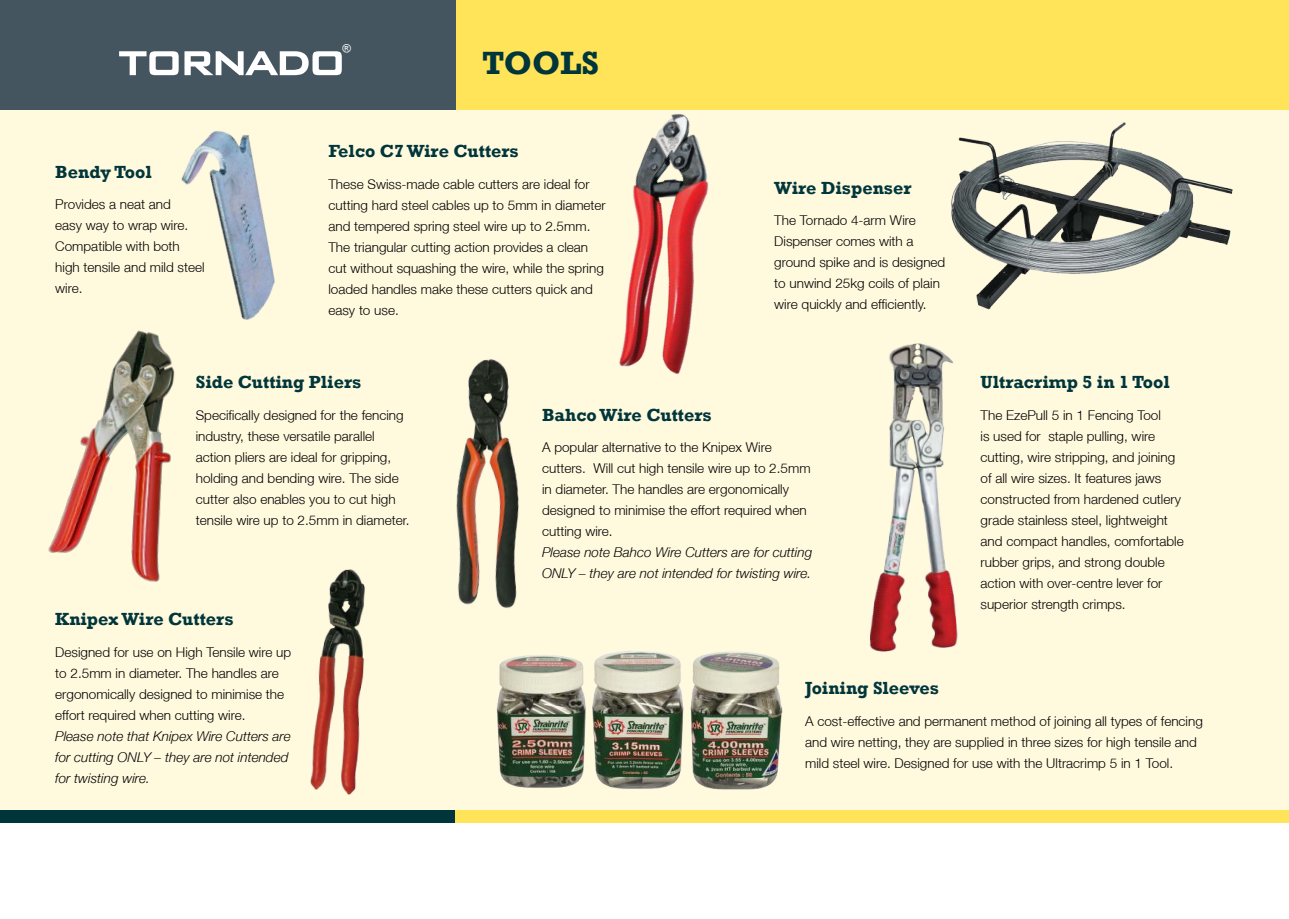
<style>
.page{position:relative;width:1289px;height:919px;background:#fff}
.page>*{position:absolute;margin:0;border:0;box-sizing:border-box;transform-origin:0 0}
.t1{font:700 33px "Rockwell";color:#00363b}
.t2{font:700 18px "Rockwell";color:#00363b}
.t3{font:300 13.5px/21px "Helvetica Neue LT";color:#000}
.t4{font:italic 300 13.5px/21px "Helvetica Neue LT";color:#000}
.t5{font:11.55px "Rockwell";color:#fff}
</style>
<div class="page">
<div style="left:0;top:109px;width:1288px;height:701px;background:#fff9de"></div>
<div style="left:455px;top:0;width:833px;height:109px;background:#ffe359"></div>
<div style="left:0;top:0;width:455px;height:109px;background:#455560"></div>
<svg style="left:119px;top:51px;width:223px;height:24px"></svg>
<div style="left:0;top:810px;width:455px;height:13px;background:#00363b"></div>
<div style="left:455px;top:810px;width:833px;height:13px;background:#ffe359"></div>
<img style="left:870px;top:343px;width:88px;height:309px">
<img style="left:496px;top:655px;width:90px;height:133px">
<img style="left:592px;top:651px;width:191px;height:139px">
<img style="left:505px;top:109px;width:333px;height:266px">
<img style="left:456px;top:345px;width:92px;height:263px">
<img style="left:310px;top:569px;width:55px;height:226px">
<img style="left:48px;top:334px;width:127px;height:248px">
<img style="left:951px;top:122px;width:282px;height:188px">
<img style="left:116px;top:109px;width:222px;height:225px">
<h2 class="t2" style="left:55px;top:165px;width:98px">Bendy Tool</h2>
<p class="t3" style="left:55px;top:195px;width:151px">Provides a neat and<br>easy way to wrap wire.<br>Compatible with both high tensile and mild steel wire.</p>
<p class="t5" style="left:342px;top:41px;width:10px">®</p>
<h1 class="t1" style="left:482px;top:51px;width:118px">TOOLS</h1>
<h2 class="t2" style="left:328px;top:145px;width:192px">Felco C7 Wire Cutters</h2>
<p class="t3" style="left:328px;top:175px;width:279px">These Swiss-made cable cutters are ideal for cutting hard steel cables up to 5mm in diameter and tempered spring steel wire up to 2.5mm.<br>The triangular cutting action provides a clean cut without squashing the wire, while the spring loaded handles make these cutters quick and easy to use.</p>
<h2 class="t2" style="left:774px;top:181px;width:139px">Wire Dispenser</h2>
<p class="t3" style="left:774px;top:209px;width:173px">The Tornado 4-arm Wire<br>Dispenser comes with a ground spike and is designed to unwind 25kg coils of plain wire quickly and efficiently.</p>
<h2 class="t2" style="left:196px;top:376px;width:167px">Side Cutting Pliers</h2>
<p class="t3" style="left:196px;top:404px;width:215px">Specifically designed for the fencing industry, these versatile parallel action pliers are ideal for gripping, holding and bending wire. The side cutter also enables you to cut high tensile wire up to 2.5mm in diameter.</p>
<h2 class="t2" style="left:55px;top:612px;width:180px">Knipex Wire Cutters</h2>
<p class="t3" style="left:55px;top:642px;width:237px">Designed for use on High Tensile wire up to 2.5mm in diameter. The handles are ergonomically designed to minimise the effort required when cutting wire.</p>
<p class="t4" style="left:55px;top:726px;width:237px">Please note that Knipex Wire Cutters are for cutting ONLY – they are not intended for twisting wire.</p>
<h2 class="t2" style="left:542px;top:408px;width:171px">Bahco Wire Cutters</h2>
<p class="t3" style="left:542px;top:438px;width:270px">A popular alternative to the Knipex Wire cutters. Will cut high tensile wire up to 2.5mm in diameter. The handles are ergonomically designed to minimise the effort required when cutting wire.</p>
<p class="t4" style="left:542px;top:543px;width:271px">Please note Bahco Wire Cutters are for cutting<br>ONLY – they are not intended for twisting wire.</p>
<h2 class="t2" style="left:980px;top:376px;width:191px">Ultracrimp 5 in 1 Tool</h2>
<p class="t3" style="left:980px;top:406px;width:205px">The EzePull 5 in 1 Fencing Tool<br>is used for staple pulling, wire cutting, wire stripping, and joining of all wire sizes. It features jaws constructed from hardened cutlery grade stainless steel, lightweight and compact handles, comfortable rubber grips, and strong double action with over-centre lever for superior strength crimps.</p>
<h2 class="t2" style="left:805px;top:682px;width:135px">Joining Sleeves</h2>
<p class="t3" style="left:805px;top:712px;width:399px">A cost-effective and permanent method of joining all types of fencing and wire netting, they are supplied in three sizes for high tensile and mild steel wire. Designed for use with the Ultracrimp 5 in 1 Tool.</p>
</div>
